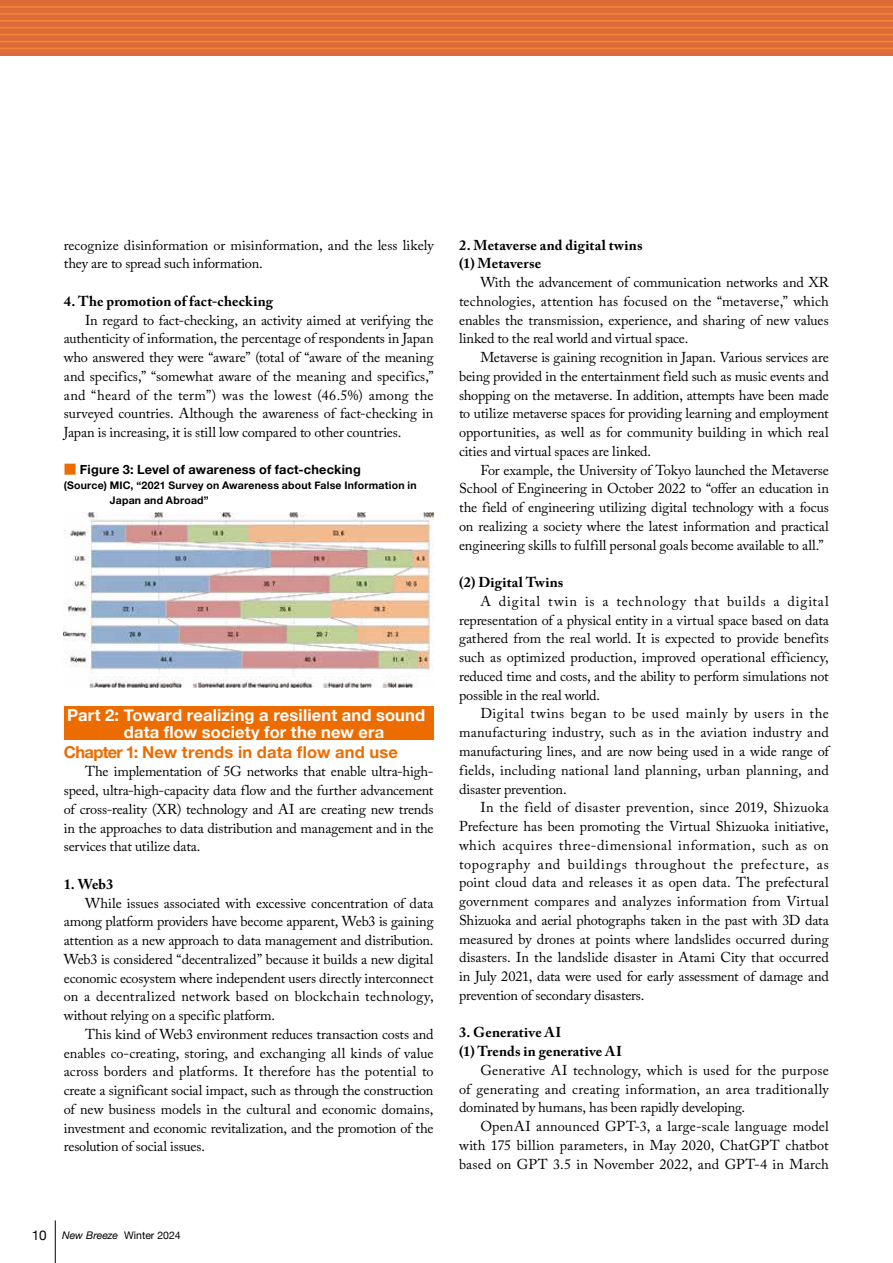
<style>
.page{position:relative;width:893px;height:1263px;background:#fff}
.page>*{position:absolute;margin:0;border:0;box-sizing:border-box;transform-origin:0 0}
.t1{font:700 16.5px/17.2px "Helvetica Neue";letter-spacing:.01em;color:#fff}
.t2{font:700 16.5px "Helvetica Neue LT Std";letter-spacing:.01em;color:#ed6c00}
.t3{font:14.25px/18.8px "Adobe Caslon Pro";letter-spacing:-.005em;color:#000;text-align:justify}
.t4{font:700 14.25px/18.8px "Adobe Caslon Pro";letter-spacing:.01em;color:#000}
.t5{font:700 12.75px "Helvetica Neue";letter-spacing:.015em;color:#000}
.t6{font:700 10.5px/15px "Helvetica Neue";letter-spacing:.02em;color:#000}
.t7{font:10.5px "Helvetica Neue";color:#000}
.s1{font-family:"Shin Go Pro";font-weight:400;color:#ed6c00}
.s2{font-size:13.5px}
.s3{font-style:italic}
</style>
<div class="page">
<div style="left:64px;top:706px;width:370px;height:33px;background:#ed6c00"></div>
<img style="left:64px;top:512px;width:370px;height:175px">
<hr style="left:55px;top:1220px;width:1px;height:43px;background:#000">
<div style="left:0;top:0;width:893px;height:55px;background:#de6b37"></div>
<hr style="left:0;top:6px;width:893px;height:2px;background:#f08437">
<hr style="left:0;top:13px;width:893px;height:2px;background:#f08437">
<hr style="left:0;top:20px;width:893px;height:2px;background:#f08437">
<hr style="left:0;top:27px;width:893px;height:2px;background:#f08437">
<hr style="left:0;top:34px;width:893px;height:1px;background:#f08437">
<hr style="left:0;top:41px;width:893px;height:1px;background:#f08437">
<hr style="left:0;top:48px;width:893px;height:1px;background:#f08437">
<p class="t3" style="left:64px;top:235px;width:371px">recognize disinformation or misinformation, and the less likely they are to spread such information.</p>
<p class="t4" style="left:64px;top:292px;width:211px">4. The promotion of fact-checking</p>
<p class="t3" style="left:64px;top:310px;width:371px;text-indent:21px">In regard to fact-checking, an activity aimed at verifying the authenticity of information, the percentage of respondents in Japan who answered they were “aware” (total of “aware of the meaning and specifics,” “somewhat aware of the meaning and specifics,” and “heard of the term”) was the lowest (46.5%) among the surveyed countries. Although the awareness of fact-checking in Japan is increasing, it is still low compared to other countries.</p>
<p class="t5" style="left:64px;top:459px;width:298px"><span class="s1">■</span> Figure 3: Level of awareness of fact-checking</p>
<p class="t6" style="left:110px;top:478px;width:308px;text-indent:-46px">(Source) MIC, “2021 Survey on Awareness about False Information in<br>Japan and Abroad”</p>
<p class="t1" style="left:124px;top:706px;width:303px;text-indent:-57px">Part 2: Toward realizing a resilient and sound data flow society for the new era</p>
<p class="t2" style="left:64px;top:741px;width:336px">Chapter 1: New trends in data flow and use</p>
<p class="t3" style="left:64px;top:762px;width:371px;text-indent:21px">The implementation of 5G networks that enable ultra-high&shy;speed, ultra-high-capacity data flow and the further advancement of cross-reality (XR) technology and AI are creating new trends in the approaches to data distribution and management and in the services that utilize data.</p>
<p class="t4" style="left:64px;top:874px;width:51px">1. Web3</p>
<p class="t3" style="left:64px;top:893px;width:371px;text-indent:21px">While issues associated with excessive concentration of data among platform providers have become apparent, Web3 is gaining attention as a new approach to data management and distribution.<br>Web3 is considered “decentralized” because it builds a new digital economic ecosystem where independent users directly interconnect on a decentralized network based on blockchain technology, without relying on a specific platform.</p>
<p class="t3" style="left:64px;top:1024px;width:371px;text-indent:21px">This kind of Web3 environment reduces transaction costs and enables co-creating, storing, and exchanging all kinds of value across borders and platforms. It therefore has the potential to create a significant social impact, such as through the construction of new business models in the cultural and economic domains, investment and economic revitalization, and the promotion of the resolution of social issues.</p>
<p class="t7" style="left:32px;top:1227px;width:150px"><span class="s2">10</span> <span class="s3">New Breeze</span> Winter 2024</p>
<p class="t4" style="left:459px;top:235px;width:185px">2. Metaverse and digital twins (1) Metaverse</p>
<p class="t3" style="left:459px;top:273px;width:371px;text-indent:21px">With the advancement of communication networks and XR technologies, attention has focused on the “metaverse,” which enables the transmission, experience, and sharing of new values linked to the real world and virtual space.</p>
<p class="t3" style="left:459px;top:348px;width:371px;text-indent:21px">Metaverse is gaining recognition in Japan. Various services are being provided in the entertainment field such as music events and shopping on the metaverse. In addition, attempts have been made to utilize metaverse spaces for providing learning and employment opportunities, as well as for community building in which real cities and virtual spaces are linked.</p>
<p class="t3" style="left:459px;top:460px;width:371px;text-indent:21px">For example, the University of Tokyo launched the Metaverse School of Engineering in October 2022 to “offer an education in the field of engineering utilizing digital technology with a focus on realizing a society where the latest information and practical engineering skills to fulfill personal goals become available to all.”</p>
<p class="t4" style="left:459px;top:573px;width:106px">(2) Digital Twins</p>
<p class="t3" style="left:459px;top:592px;width:371px;text-indent:21px">A digital twin is a technology that builds a digital representation of a physical entity in a virtual space based on data gathered from the real world. It is expected to provide benefits such as optimized production, improved operational efficiency, reduced time and costs, and the ability to perform simulations not possible in the real world.</p>
<p class="t3" style="left:459px;top:704px;width:371px;text-indent:21px">Digital twins began to be used mainly by users in the manufacturing industry, such as in the aviation industry and manufacturing lines, and are now being used in a wide range of fields, including national land planning, urban planning, and disaster prevention.</p>
<p class="t3" style="left:459px;top:798px;width:371px;text-indent:21px">In the field of disaster prevention, since 2019, Shizuoka Prefecture has been promoting the Virtual Shizuoka initiative, which acquires three-dimensional information, such as on topography and buildings throughout the prefecture, as point cloud data and releases it as open data. The prefectural government compares and analyzes information from Virtual Shizuoka and aerial photographs taken in the past with 3D data measured by drones at points where landslides occurred during disasters. In the landslide disaster in Atami City that occurred in July 2021, data were used for early assessment of damage and prevention of secondary disasters.</p>
<p class="t4" style="left:459px;top:1023px;width:165px">3. Generative AI<br>(1) Trends in generative AI</p>
<p class="t3" style="left:459px;top:1060px;width:371px;text-indent:21px">Generative AI technology, which is used for the purpose of generating and creating information, an area traditionally dominated by humans, has been rapidly developing.</p>
<p class="t3" style="left:459px;top:1117px;width:371px;text-indent:21px">OpenAI announced GPT-3, a large-scale language model with 175 billion parameters, in May 2020, ChatGPT chatbot based on GPT 3.5 in November 2022, and GPT-4 in March</p>
</div>
